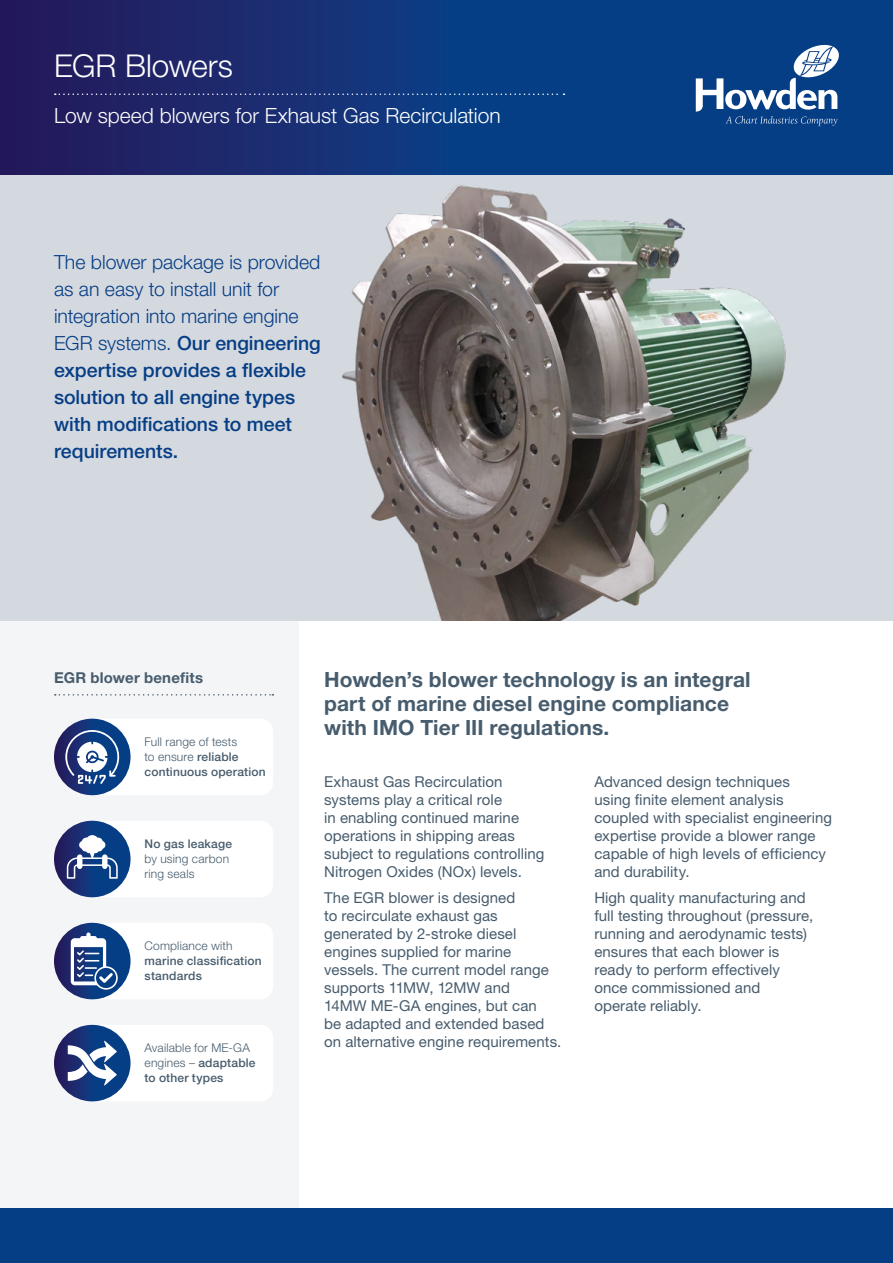
<style>
.page{position:relative;width:893px;height:1263px;background:#fff}
.page>*{position:absolute;margin:0;border:0;box-sizing:border-box;transform-origin:0 0}
.t1{font:300 31.5px "Helvetica Neue LT Pro";letter-spacing:-.005em;color:#fff}
.t2{font:700 21px/24px "Helvetica Neue LT Pro";letter-spacing:.005em;color:#475c6d}
.t3{font:300 21px "Helvetica Neue LT Pro";color:#fff}
.t4{font:500 19.5px/27px "Helvetica Neue LT Pro";color:#063e85}
.t5{font:15px/18px "Helvetica Neue LT Pro";letter-spacing:.005em;color:#475c6d}
.t6{font:700 15px "Helvetica Neue LT Pro";letter-spacing:.015em;color:#475c6d}
.t7{font:500 12px/15px "Helvetica Neue LT Pro";letter-spacing:.015em;color:#475c6d}
.t8{font:300 12px/15px "Helvetica Neue LT Pro";letter-spacing:.015em;color:#475c6d}
.s1{font-weight:300}
.s2{font-weight:500}
</style>
<div class="page">
<div style="left:0;top:621px;width:299px;height:588px;background:#f4f5f7"></div>
<div style="left:0;top:1209px;width:893px;height:54px;background:#063e85"></div>
<div style="left:0;top:174px;width:893px;height:447px;background:#d4d8df"></div>
<img style="left:135px;top:174px;width:758px;height:447px">
<div style="left:0;top:0;width:893px;height:174px;background:linear-gradient(to right,#232062,#004890)"></div>
<svg style="left:55px;top:93px;width:509px;height:2px"></svg>
<svg style="left:55px;top:694px;width:218px;height:2px"></svg>
<div style="left:54px;top:719px;width:77px;height:76px;background:#221d5f;border-radius:38px"></div>
<svg style="left:54px;top:821px;width:77px;height:76px"></svg>
<svg style="left:54px;top:923px;width:77px;height:76px"></svg>
<svg style="left:54px;top:1025px;width:77px;height:76px"></svg>
<svg style="left:71px;top:923px;width:202px;height:76px"></svg>
<svg style="left:65px;top:719px;width:208px;height:76px"></svg>
<svg style="left:68px;top:1025px;width:205px;height:76px"></svg>
<svg style="left:67px;top:821px;width:206px;height:76px"></svg>
<svg style="left:696px;top:45px;width:143px;height:81px"></svg>
<h1 class="t1" style="left:54px;top:46px;width:180px">EGR Blowers</h1>
<h2 class="t3" style="left:54px;top:103px;width:448px">Low speed blowers for Exhaust Gas Recirculation</h2>
<h3 class="t4" style="left:54px;top:248px;width:268px"><span class="s1">The blower package is provided as an easy to install unit for integration into marine engine<br>EGR systems.</span> Our engineering expertise provides a flexible solution to all engine types with modifications to meet requirements.</h3>
<p class="t6" style="left:54px;top:668px;width:151px">EGR blower benefits</p>
<p class="t7" style="left:145px;top:734px;width:123px"><span class="s1">Full range of tests<br>to ensure</span> reliable continuous operation</p>
<p class="t7" style="left:145px;top:836px;width:89px">No gas leakage</p>
<p class="t8" style="left:145px;top:851px;width:86px">by using carbon ring seals</p>
<p class="t8" style="left:145px;top:938px;width:90px">Compliance with</p>
<p class="t7" style="left:145px;top:953px;width:119px">marine classification standards</p>
<p class="t8" style="left:145px;top:1040px;width:113px">Available for ME-GA engines – <span class="s2">adaptable to other types</span></p>
<h2 class="t2" style="left:324px;top:667px;width:428px">Howden’s blower technology is an integral part of marine diesel engine compliance with IMO Tier III regulations.</h2>
<p class="t5" style="left:324px;top:772px;width:222px">Exhaust Gas Recirculation systems play a critical role<br>in enabling continued marine operations in shipping areas subject to regulations controlling<br>Nitrogen Oxides (NOx) levels.</p>
<p class="t5" style="left:324px;top:889px;width:239px">The EGR blower is designed<br>to recirculate exhaust gas generated by 2-stroke diesel engines supplied for marine vessels. The current model range supports 11MW, 12MW and<br>14MW ME-GA engines, but can<br>be adapted and extended based on alternative engine requirements.</p>
<p class="t5" style="left:594px;top:772px;width:239px">Advanced design techniques<br>using finite element analysis coupled with specialist engineering expertise provide a blower range capable of high levels of efficiency and durability.</p>
<p class="t5" style="left:594px;top:889px;width:220px">High quality manufacturing and full testing throughout (pressure, running and aerodynamic tests) ensures that each blower is ready to perform effectively once commissioned and operate reliably.</p>
</div>
